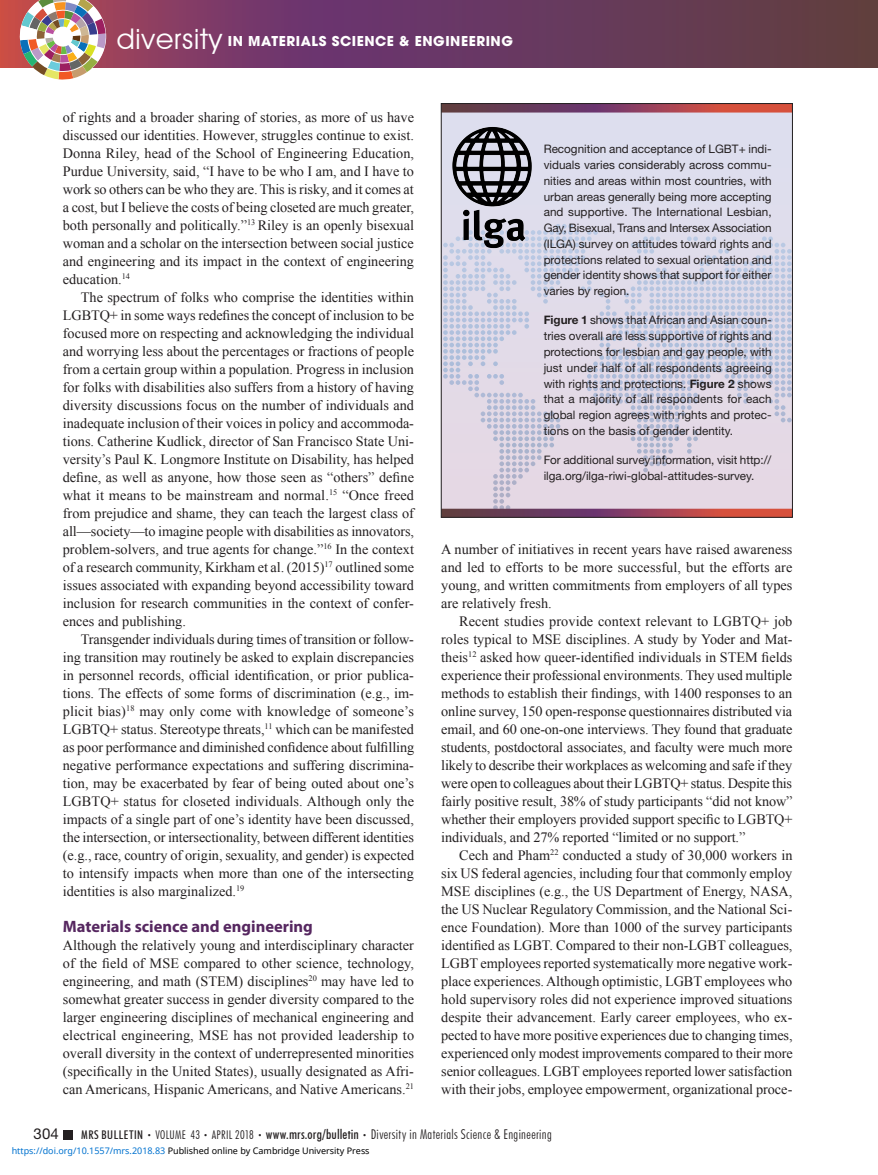
<style>
.page{position:relative;width:878px;height:1175px;background:#fff}
.page>*{position:absolute;margin:0;border:0;box-sizing:border-box;transform-origin:0 0}
.SUB_HEAD_MYRIAD{font:700 16.5px "Myriad Pro";color:#562760}
.t1{font:15px "Helvetica Neue LT Std";color:#231f20}
.Body_Text_9_5_x_12_F{font:14.25px/18px "Times New Roman";color:#231f20;text-align:justify}
.t2{font:300 condensed 13.5px "Futura BT";letter-spacing:.03em;color:#231f20}
.t3{font:700 13.5px "Avant Garde";letter-spacing:.04em;color:#fff}
.t4{font:11.7px/15.8px "Helvetica Neue LT Std";color:#231f20;text-align:justify}
.t5{font:9px "Noto Sans";color:#000}
.s1{font-family:"Avant Garde IT Cby BT";font-weight:400;font-size:28.5px}
.s2{font-weight:700}
.s3{font-weight:500;font-size:12px}
.s4{font-size:7.5px}
.s5{font-size:12px}
.s6{font-weight:500}
.s7{color:#0172cf}
</style>
<div class="page">
<svg style="left:443px;top:112px;width:347px;height:396px;background:#d9d6e6"></svg>
<svg style="left:544px;top:224px;width:229px;height:17px;background:#dadaea"></svg>
<svg style="left:0;top:0;width:878px;height:68px;background:#6f3a5b"></svg>
<div style="left:63px;top:1130px;width:9px;height:9px;background:#231f20"></div>
<img style="left:20px;top:0;width:86px;height:80px">
<img style="left:443px;top:122px;width:101px;height:132px">
<svg style="left:443px;top:105px;width:347px;height:7px;background:#914152"></svg>
<svg style="left:443px;top:508px;width:347px;height:8px;background:#984e5f"></svg>
<div style="left:441px;top:103px;width:351px;height:415px;border:1px solid #231f20"></div>
<p class="t3" style="left:117px;top:33px;width:398px"><span class="s1">diversity</span> IN MATERIALS SCIENCE &amp; ENGINEERING</p>
<p class="Body_Text_9_5_x_12_F" style="left:63px;top:108px;width:353px">of rights and a broader sharing of stories, as more of us have discussed our identities. However, struggles continue to exist.<br>Donna Riley, head of the School of Engineering Education, Purdue University, said, “I have to be who I am, and I have to work so others can be who they are. This is risky, and it comes at a cost, but I believe the costs of being closeted are much greater, both personally and politically.”<sup>13</sup> Riley is an openly bisexual woman and a scholar on the intersection between social justice and engineering and its impact in the context of engineering education.<sup>14</sup></p>
<p class="Body_Text_9_5_x_12_F" style="left:63px;top:288px;width:353px;text-indent:18px">The spectrum of folks who comprise the identities within LGBTQ+ in some ways redefines the concept of inclusion to be focused more on respecting and acknowledging the individual and worrying less about the percentages or fractions of people from a certain group within a population. Progress in inclusion for folks with disabilities also suffers from a history of having diversity discussions focus on the number of individuals and inadequate inclusion of their voices in policy and accommoda&shy;tions. Catherine Kudlick, director of San Francisco State Uni&shy;versity’s Paul K. Longmore Institute on Disability, has helped define, as well as anyone, how those seen as “others” define what it means to be mainstream and normal.<sup>15</sup> “Once freed from prejudice and shame, they can teach the largest class of all—society—to imagine people with disabilities as innovators, problem-solvers, and true agents for change.”<sup>16</sup> In the context of a research community, Kirkham et al. (2015)<sup>17</sup> outlined some issues associated with expanding beyond accessibility toward inclusion for research communities in the context of confer&shy;ences and publishing.</p>
<p class="Body_Text_9_5_x_12_F" style="left:63px;top:630px;width:353px;text-indent:18px">Transgender individuals during times of transition or follow&shy;ing transition may routinely be asked to explain discrepancies in personnel records, official identification, or prior publica&shy;tions. The effects of some forms of discrimination (e.g., im&shy;plicit bias)<sup>18</sup> may only come with knowledge of someone’s LGBTQ+ status. Stereotype threats,<sup>11</sup> which can be manifested as poor performance and diminished confidence about fulfilling negative performance expectations and suffering discrimina&shy;tion, may be exacerbated by fear of being outed about one’s LGBTQ+ status for closeted individuals. Although only the impacts of a single part of one’s identity have been discussed, the intersection, or intersectionality, between different identities (e.g., race, country of origin, sexuality, and gender) is expected to intensify impacts when more than one of the intersecting identities is also marginalized.<sup>19</sup></p>
<p class="SUB_HEAD_MYRIAD" style="left:63px;top:915px;width:251px">Materials science and engineering</p>
<p class="Body_Text_9_5_x_12_F" style="left:63px;top:936px;width:353px">Although the relatively young and interdisciplinary character of the field of MSE compared to other science, technology, engineering, and math (STEM) disciplines<sup>20</sup> may have led to somewhat greater success in gender diversity compared to the larger engineering disciplines of mechanical engineering and electrical engineering, MSE has not provided leadership to overall diversity in the context of underrepresented minorities (specifically in the United States), usually designated as Afri&shy;can Americans, Hispanic Americans, and Native Americans.<sup>21</sup></p>
<p class="t4" style="left:543px;top:141px;width:229px">Recognition and acceptance of LGBT+ indi&shy;viduals varies considerably across commu&shy;nities and areas within most countries, with urban areas generally being more accepting and supportive. The International Lesbian, Gay, Bisexual, Trans and Intersex Association (ILGA) survey on attitudes toward rights and protections related to sexual orientation and gender identity shows that support for either varies by region.</p>
<p class="t4" style="left:543px;top:312px;width:229px"><span class="s2">Figure 1</span> shows that African and Asian coun&shy;tries overall are less supportive of rights and protections for lesbian and gay people, with just under half of all respondents agreeing with rights and protections. <span class="s2">Figure 2</span> shows that a majority of all respondents for each global region agrees with rights and protec&shy;tions on the basis of gender identity.</p>
<p class="t4" style="left:543px;top:452px;width:229px">For additional survey information, visit http:// ilga.org/ilga-riwi-global-attitudes-survey.</p>
<p class="Body_Text_9_5_x_12_F" style="left:441px;top:540px;width:353px">A number of initiatives in recent years have raised awareness and led to efforts to be more successful, but the efforts are young, and written commitments from employers of all types are relatively fresh.</p>
<p class="Body_Text_9_5_x_12_F" style="left:441px;top:612px;width:353px;text-indent:18px">Recent studies provide context relevant to LGBTQ+ job roles typical to MSE disciplines. A study by Yoder and Mat&shy;theis<sup>12</sup> asked how queer-identified individuals in STEM fields experience their professional environments. They used multiple methods to establish their findings, with 1400 responses to an online survey, 150 open-response questionnaires distributed via email, and 60 one-on-one interviews. They found that graduate students, postdoctoral associates, and faculty were much more likely to describe their workplaces as welcoming and safe if they were open to colleagues about their LGBTQ+ status. Despite this fairly positive result, 38% of study participants “did not know” whether their employers provided support specific to LGBTQ+ individuals, and 27% reported “limited or no support.”</p>
<p class="Body_Text_9_5_x_12_F" style="left:441px;top:846px;width:353px;text-indent:18px">Cech and Pham<sup>22</sup> conducted a study of 30,000 workers in six US federal agencies, including four that commonly employ MSE disciplines (e.g., the US Department of Energy, NASA, the US Nuclear Regulatory Commission, and the National Sci&shy;ence Foundation). More than 1000 of the survey participants identified as LGBT. Compared to their non-LGBT colleagues, LGBT employees reported systematically more negative work&shy;place experiences. Although optimistic, LGBT employees who hold supervisory roles did not experience improved situations despite their advancement. Early career employees, who ex&shy;pected to have more positive experiences due to changing times, experienced only modest improvements compared to their more senior colleagues. LGBT employees reported lower satisfaction with their jobs, employee empowerment, organizational proce-</p>
<p class="t1" style="left:34px;top:1125px;width:27px">304</p>
<p class="t2" style="left:81px;top:1126px;width:472px"><span class="s3">MRS BULLETIN</span> <span class="s4">•</span> <span class="s5">VOLUME 43</span> <span class="s4">•</span> <span class="s5">APRIL 2018</span> <span class="s4">•</span> <span class="s6">www.mrs.org/bulletin</span> <span class="s4">•</span> Diversity in Materials Science &amp; Engineering</p>
<p class="t5" style="left:12px;top:1143px;width:359px"><span class="s7">https://doi.org/10.1557/mrs.2018.83</span> Published online by Cambridge University Press</p>
</div>
